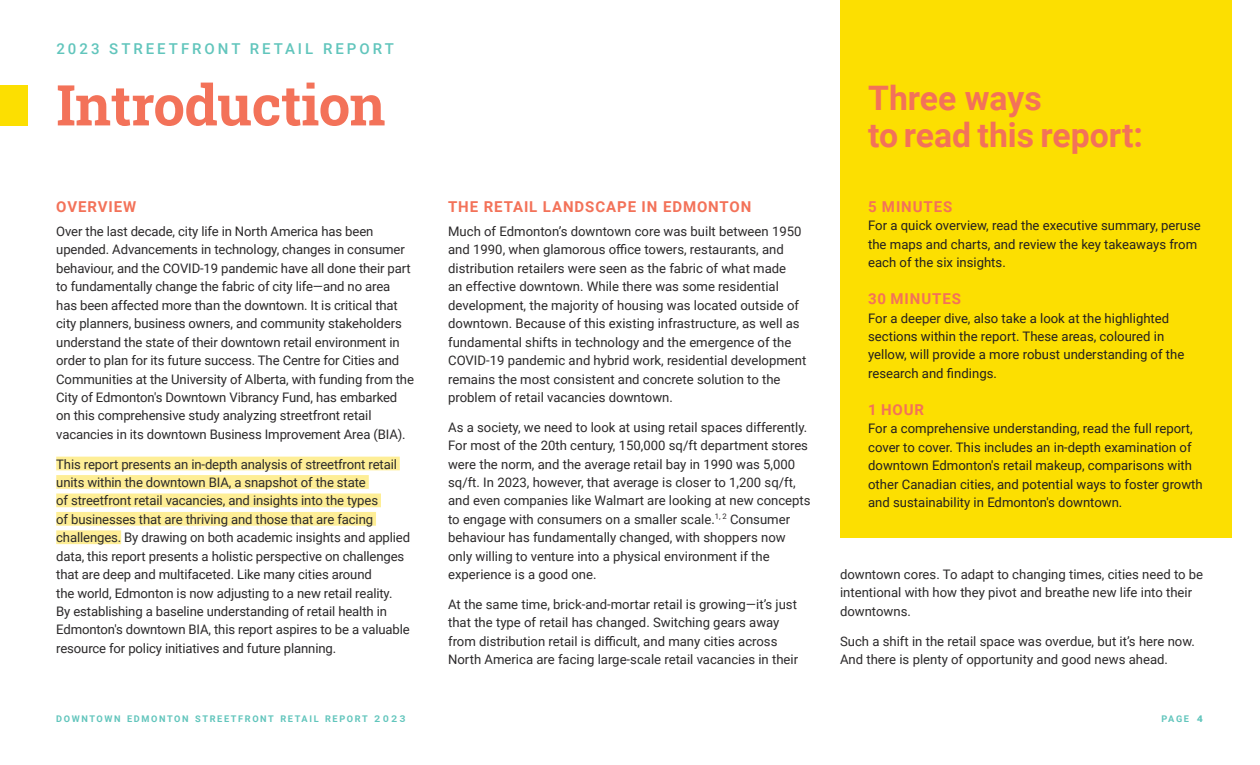
<style>
.page{position:relative;width:1260px;height:765px;background:#fff}
.page>*{position:absolute;margin:0;border:0;box-sizing:border-box;transform-origin:0 0}
.t1{font:700 56.25px "Roboto Slab";letter-spacing:-.01em;color:#f37259}
.Large_Sub_Header{font:700 33.75px "Roboto";color:#f37259}
.Sub_Header{font:700 15px "Roboto";letter-spacing:.06em;color:#f37259}
.Upper_Wayfinding{font:500 15px "Roboto";letter-spacing:.2em;color:#61c5bc}
.Body_Copy{font:13.12px/18.5px "Roboto";letter-spacing:-.01em;color:#2b292a}
.Body_Copy-2{font:13.12px/18.5px "Roboto";color:#231f20}
.t2{font:700 9.12px "Roboto";letter-spacing:.175em;color:#61c5bc}
.s1{font-weight:400;font-size:17.25px}
.s2{font-weight:500;font-size:16.88px}
</style>
<div class="page">
<div style="left:0;top:85px;width:28px;height:41px;background:#fcdf01"></div>
<div style="left:840px;top:0;width:392px;height:537px;background:#fcdf01"></div>
<div style="left:56px;top:457px;width:344px;height:13px;background:#feee96"></div>
<div style="left:56px;top:475px;width:313px;height:14px;background:#feee96"></div>
<div style="left:56px;top:494px;width:325px;height:13px;background:#feee96"></div>
<div style="left:56px;top:512px;width:320px;height:14px;background:#feee96"></div>
<div style="left:56px;top:530px;width:65px;height:14px;background:#feee96"></div>
<p class="Upper_Wayfinding" style="left:56px;top:38px;width:339px">2023 STREETFRONT RETAIL REPORT</p>
<p class="t1" style="left:56px;top:66px;width:331px">Introduction</p>
<p class="Sub_Header" style="left:56px;top:196px;width:81px">OVERVIEW</p>
<p class="Body_Copy" style="left:56px;top:222px;width:359px">Over the last decade, city life in North America has been upended. Advancements in technology, changes in consumer behaviour, and the COVID-19 pandemic have all done their part to fundamentally change the fabric of city life—and no area has been affected more than the downtown. It is critical that city planners, business owners, and community stakeholders understand the state of their downtown retail environment in order to plan for its future success. The Centre for Cities and Communities at the University of Alberta, with funding from the City of Edmonton's Downtown Vibrancy Fund, has embarked on this comprehensive study analyzing streetfront retail vacancies in its downtown Business Improvement Area (BIA).</p>
<p class="Body_Copy" style="left:56px;top:454px;width:355px">This report presents an in-depth analysis of streetfront retail units within the downtown BIA, a snapshot of the state<br>of streetfront retail vacancies, and insights into the types<br>of businesses that are thriving and those that are facing challenges. By drawing on both academic insights and applied data, this report presents a holistic perspective on challenges that are deep and multifaceted. Like many cities around<br>the world, Edmonton is now adjusting to a new retail reality.<br>By establishing a baseline understanding of retail health in Edmonton's downtown BIA, this report aspires to be a valuable resource for policy initiatives and future planning.</p>
<p class="Sub_Header" style="left:448px;top:196px;width:305px">THE RETAIL LANDSCAPE IN EDMONTON</p>
<p class="Body_Copy" style="left:448px;top:222px;width:360px">Much of Edmonton’s downtown core was built between 1950 and 1990, when glamorous office towers, restaurants, and distribution retailers were seen as the fabric of what made<br>an effective downtown. While there was some residential development, the majority of housing was located outside of downtown. Because of this existing infrastructure, as well as fundamental shifts in technology and the emergence of the COVID-19 pandemic and hybrid work, residential development remains the most consistent and concrete solution to the problem of retail vacancies downtown.</p>
<p class="Body_Copy" style="left:448px;top:417px;width:364px">As a society, we need to look at using retail spaces differently.<br>For most of the 20th century, 150,000 sq/ft department stores were the norm, and the average retail bay in 1990 was 5,000 sq/ft. In 2023, however, that average is closer to 1,200 sq/ft, and even companies like Walmart are looking at new concepts to engage with consumers on a smaller scale.<sup>1,</sup> <sup>2</sup> Consumer behaviour has fundamentally changed, with shoppers now only willing to venture into a physical environment if the experience is a good one.</p>
<p class="Body_Copy" style="left:448px;top:594px;width:352px">At the same time, brick-and-mortar retail is growing—it’s just that the type of retail has changed. Switching gears away from distribution retail is difficult, and many cities across North America are facing large-scale retail vacancies in their</p>
<p class="Large_Sub_Header" style="left:868px;top:75px;width:175px">Three ways</p>
<p class="Large_Sub_Header" style="left:868px;top:111px;width:276px">to read this report:</p>
<p class="Sub_Header" style="left:868px;top:196px;width:86px">5 MINUTES</p>
<p class="Body_Copy-2" style="left:868px;top:216px;width:334px">For a quick overview, read the executive summary, peruse the maps and charts, and review the key takeaways from each of the six insights.</p>
<p class="Sub_Header" style="left:868px;top:288px;width:94px">30 MINUTES</p>
<p class="Body_Copy-2" style="left:868px;top:308px;width:318px">For a deeper dive, also take a look at the highlighted sections within the report. These areas, coloured in yellow, will provide a more robust understanding of the research and findings.</p>
<p class="Sub_Header" style="left:868px;top:399px;width:58px">1 HOUR</p>
<p class="Body_Copy-2" style="left:868px;top:419px;width:336px">For a comprehensive understanding, read the full report, cover to cover. This includes an in-depth examination of downtown Edmonton's retail makeup, comparisons with other Canadian cities, and potential ways to foster growth and sustainability in Edmonton's downtown.</p>
<p class="Body_Copy" style="left:840px;top:565px;width:365px">downtown cores. To adapt to changing times, cities need to be intentional with how they pivot and breathe new life into their downtowns.</p>
<p class="Body_Copy" style="left:840px;top:631px;width:356px">Such a shift in the retail space was overdue, but it’s here now.<br>And there is plenty of opportunity and good news ahead.</p>
<p class="t2" style="left:56px;top:713px;width:351px">DOWNTOWN EDMONTON STREETFRONT RETAIL REPORT <span class="s1">2023</span></p>
<p class="t2" style="left:1162px;top:713px;width:43px">PAGE <span class="s2">4</span></p>
</div>
